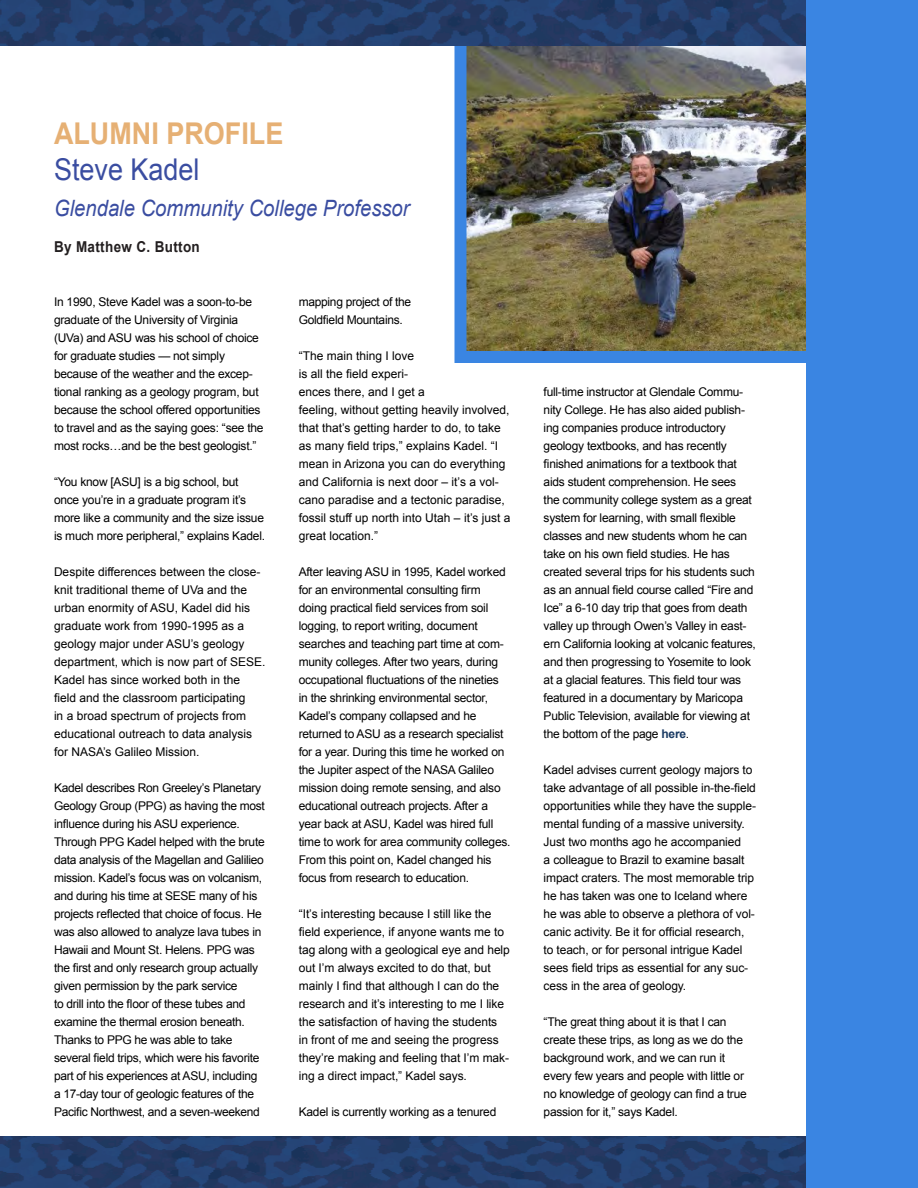
<style>
.page{position:relative;width:918px;height:1188px;background:#fff}
.page>*{position:absolute;margin:0;border:0;box-sizing:border-box;transform-origin:0 0}
.t1{font:700 30px "Arial";color:#e6b074;scale:.9 1}
.t2{font:30px "Arial";color:#3a4da1;scale:.9 1}
.t3{font:italic 22.5px "Arial";color:#3a4da1;scale:.9 1}
.t4{font:700 15px "Arial";letter-spacing:.025em;color:#231f20;scale:.9 1}
.Body{font:12px/18px "Arial";letter-spacing:-.02em;color:#000}
.Body-2{font:12px/18px "Arial";color:#000}
.s1{font-weight:700;color:#193a63}
</style>
<div class="page">
<img style="left:467px;top:45px;width:339px;height:305px">
<div style="left:454px;top:30px;width:365px;height:333px;border:12px solid #3a85e2"></div>
<img style="left:0;top:0;width:807px;height:45px">
<img style="left:0;top:1137px;width:807px;height:51px">
<div style="left:807px;top:0;width:111px;height:1188px;background:#3a85e2"></div>
<p class="t1" style="left:54px;top:114px;width:256px">ALUMNI PROFILE</p>
<p class="t2" style="left:54px;top:150px;width:163px">Steve Kadel</p>
<p class="t3" style="left:54px;top:194px;width:397px">Glendale Community College Professor</p>
<p class="t4" style="left:54px;top:237px;width:164px">By Matthew C. Button</p>
<p class="Body" style="left:54px;top:293px;width:211px">In 1990, Steve Kadel was a soon-to-be graduate of the University of Virginia (UVa) and ASU was his school of choice for graduate studies — not simply because of the weather and the excep&shy;tional ranking as a geology program, but because the school offered opportunities to travel and as the saying goes: “see the most rocks…and be the best geologist.”</p>
<p class="Body" style="left:54px;top:473px;width:213px">“You know [ASU] is a big school, but once you’re in a graduate program it’s more like a community and the size issue is much more peripheral,” explains Kadel.</p>
<p class="Body-2" style="left:54px;top:563px;width:213px">Despite differences between the close&shy;knit traditional theme of UVa and the urban enormity of ASU, Kadel did his graduate work from 1990-1995 as a geology major under ASU’s geology department, which is now part of SESE.<br>Kadel has since worked both in the<br>field and the classroom participating<br>in a broad spectrum of projects from educational outreach to data analysis for NASA’s Galileo Mission.</p>
<p class="Body" style="left:54px;top:779px;width:212px">Kadel describes Ron Greeley’s Planetary Geology Group (PPG) as having the most influence during his ASU experience.<br>Through PPG Kadel helped with the brute data analysis of the Magellan and Galilieo mission. Kadel’s focus was on volcanism, and during his time at SESE many of his projects reflected that choice of focus. He was also allowed to analyze lava tubes in Hawaii and Mount St. Helens. PPG was the first and only research group actually given permission by the park service<br>to drill into the floor of these tubes and examine the thermal erosion beneath.<br>Thanks to PPG he was able to take several field trips, which were his favorite part of his experiences at ASU, including a 17-day tour of geologic features of the Pacific Northwest, and a seven-weekend</p>
<p class="Body" style="left:299px;top:293px;width:114px">mapping project of the<br>Goldfield Mountains.</p>
<p class="Body-2" style="left:299px;top:347px;width:213px">“The main thing I love<br>is all the field experi-<br>ences there, and I get a<br>feeling, without getting heavily involved, that that’s getting harder to do, to take as many field trips,” explains Kadel. “I mean in Arizona you can do everything and California is next door – it’s a vol&shy;cano paradise and a tectonic paradise, fossil stuff up north into Utah – it’s just a great location.”</p>
<p class="Body" style="left:299px;top:563px;width:213px">After leaving ASU in 1995, Kadel worked for an environmental consulting firm doing practical field services from soil logging, to report writing, document searches and teaching part time at com&shy;munity colleges. After two years, during occupational fluctuations of the nineties in the shrinking environmental sector, Kadel’s company collapsed and he returned to ASU as a research specialist for a year. During this time he worked on the Jupiter aspect of the NASA Galileo mission doing remote sensing, and also educational outreach projects. After a year back at ASU, Kadel was hired full time to work for area community colleges.<br>From this point on, Kadel changed his focus from research to education.</p>
<p class="Body" style="left:299px;top:905px;width:213px">“It’s interesting because I still like the field experience, if anyone wants me to tag along with a geological eye and help out I’m always excited to do that, but mainly I find that although I can do the research and it’s interesting to me I like the satisfaction of having the students<br>in front of me and seeing the progress they’re making and feeling that I’m mak&shy;ing a direct impact,” Kadel says.</p>
<p class="Body" style="left:299px;top:1103px;width:199px">Kadel is currently working as a tenured</p>
<p class="Body" style="left:544px;top:383px;width:214px">full-time instructor at Glendale Commu&shy;nity College. He has also aided publish&shy;ing companies produce introductory geology textbooks, and has recently finished animations for a textbook that aids student comprehension. He sees<br>the community college system as a great system for learning, with small flexible classes and new students whom he can take on his own field studies. He has created several trips for his students such as an annual field course called “Fire and Ice” a 6-10 day trip that goes from death valley up through Owen’s Valley in east&shy;ern California looking at volcanic features, and then progressing to Yosemite to look at a glacial features. This field tour was featured in a documentary by Maricopa Public Television, available for viewing at the bottom of the page <span class="s1">here</span>.</p>
<p class="Body" style="left:544px;top:761px;width:214px">Kadel advises current geology majors to take advantage of all possible in-the-field opportunities while they have the supple&shy;mental funding of a massive university.<br>Just two months ago he accompanied<br>a colleague to Brazil to examine basalt impact craters. The most memorable trip he has taken was one to Iceland where he was able to observe a plethora of vol&shy;canic activity. Be it for official research, to teach, or for personal intrigue Kadel sees field trips as essential for any suc&shy;cess in the area of geology.</p>
<p class="Body" style="left:544px;top:1013px;width:205px">“The great thing about it is that I can create these trips, as long as we do the background work, and we can run it every few years and people with little or no knowledge of geology can find a true passion for it,” says Kadel.</p>
</div>
